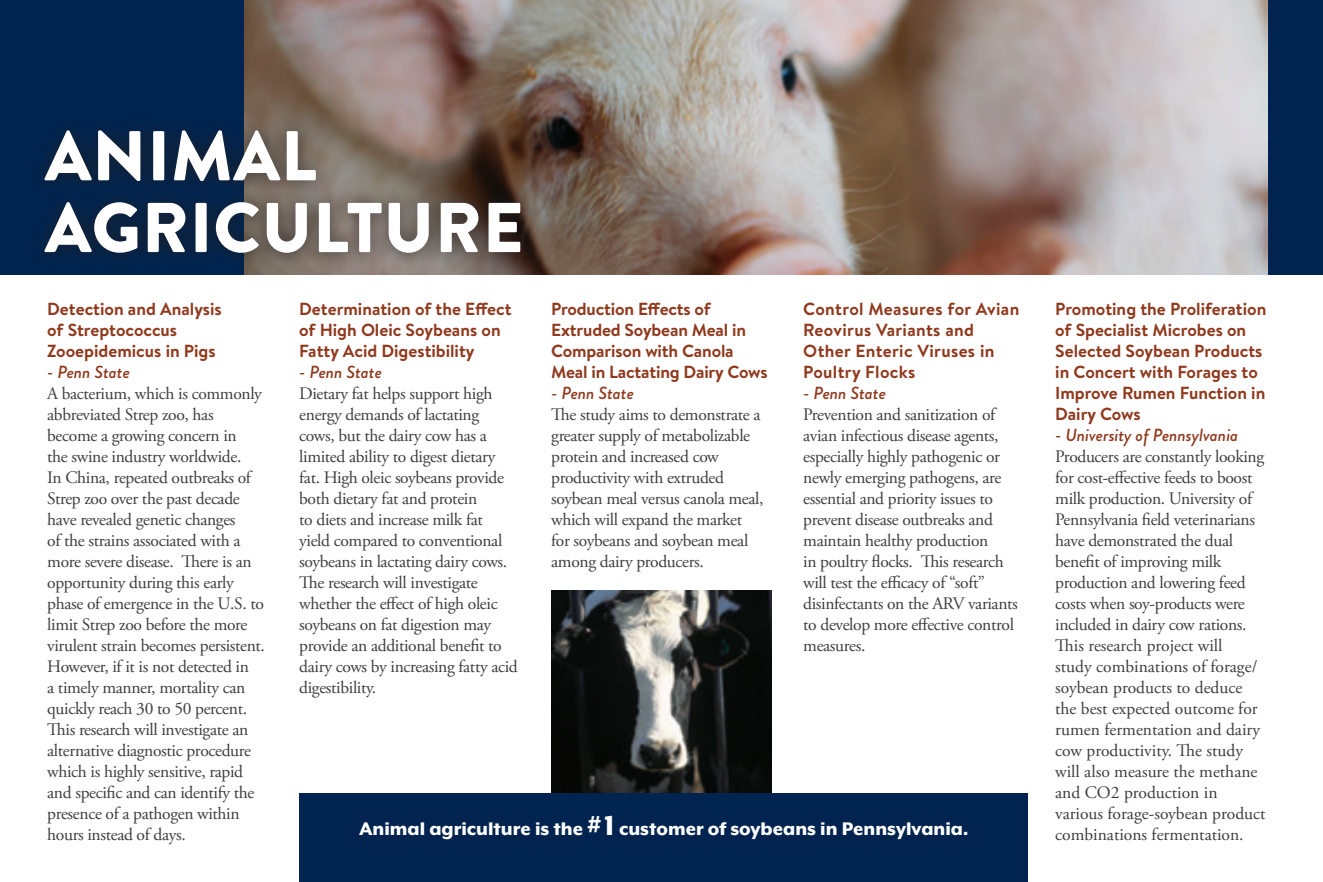
<style>
.page{position:relative;width:1323px;height:882px;background:#fff}
.page>*{position:absolute;margin:0;border:0;box-sizing:border-box;transform-origin:0 0}
.t1{font:900 70.35px/71.8px "Brandon Grotesque";letter-spacing:.01em;color:#fff}
.t2{font:800 21px "Mr Eaves XL Mod OT";color:#fff}
.t3{font:17.5px/21px "Adobe Garamond Pro";letter-spacing:-.02em;color:#3e3e3f}
.t4{font:700 17.5px/21px "Brandon Text";color:#8f391d}
.t5{font:700 17.5px/21px "Brandon Text";letter-spacing:.02em;color:#8f391d}
.s1{font-family:"Brandon Grotesque";font-weight:500;font-style:italic;color:#8f391d}
.s2{font-size:31.5px}
</style>
<div class="page">
<div style="left:0;top:0;width:1323px;height:275px;background:#00244f"></div>
<img style="left:244px;top:0;width:1024px;height:275px">
<div style="left:29px;top:114px;width:508px;height:155px;background:#231f20;opacity:.75"></div>
<img style="left:551px;top:590px;width:221px;height:204px">
<div style="left:299px;top:794px;width:729px;height:88px;background:#00244f"></div>
<p class="t1" style="left:45px;top:121px;width:480px">ANIMAL<br>AGRICULTURE</p>
<p class="t4" style="left:47px;top:298px;width:176px">Detection and Analysis of Streptococcus<br>Zooepidemicus in Pigs</p>
<p class="t3" style="left:47px;top:363px;width:219px"><span class="s1">- Penn State<br></span>A bacterium, which is commonly abbreviated Strep zoo, has become a growing concern in<br>the swine industry worldwide.<br>In China, repeated outbreaks of<br>Strep zoo over the past decade have revealed genetic changes<br>of the strains associated with a more severe disease. There is an opportunity during this early phase of emergence in the U.S. to limit Strep zoo before the more virulent strain becomes persistent.<br>However, if it is not detected in<br>a timely manner, mortality can quickly reach 30 to 50 percent.<br>This research will investigate an alternative diagnostic procedure which is highly sensitive, rapid and specific and can identify the presence of a pathogen within hours instead of days.</p>
<p class="t4" style="left:299px;top:298px;width:214px">Determination of the Effect of High Oleic Soybeans on<br>Fatty Acid Digestibility</p>
<p class="t3" style="left:299px;top:363px;width:220px"><span class="s1">- Penn State<br></span>Dietary fat helps support high energy demands of lactating cows, but the dairy cow has a limited ability to digest dietary fat. High oleic soybeans provide both dietary fat and protein<br>to diets and increase milk fat yield compared to conventional soybeans in lactating dairy cows.<br>The research will investigate whether the effect of high oleic soybeans on fat digestion may provide an additional benefit to dairy cows by increasing fatty acid digestibility.</p>
<p class="t4" style="left:551px;top:298px;width:218px">Production Effects of<br>Extruded Soybean Meal in<br>Comparison with Canola<br>Meal in Lactating Dairy Cows</p>
<p class="t3" style="left:551px;top:384px;width:214px"><span class="s1">- Penn State<br></span>The study aims to demonstrate a greater supply of metabolizable protein and increased cow productivity with extruded soybean meal versus canola meal, which will expand the market for soybeans and soybean meal among dairy producers.</p>
<p class="t5" style="left:803px;top:298px;width:218px">Control Measures for Avian<br>Reovirus Variants and<br>Other Enteric Viruses in<br>Poultry Flocks</p>
<p class="t3" style="left:803px;top:384px;width:216px"><span class="s1">- Penn State<br></span>Prevention and sanitization of avian infectious disease agents, especially highly pathogenic or newly emerging pathogens, are essential and priority issues to prevent disease outbreaks and maintain healthy production<br>in poultry flocks. This research will test the efficacy of “soft” disinfectants on the ARV variants to develop more effective control measures.</p>
<p class="t2" style="left:359px;top:818px;width:611px">Animal agriculture is the <span class="s2"># 1</span> customer of soybeans in Pennsylvania.</p>
<p class="t4" style="left:1055px;top:298px;width:213px">Promoting the Proliferation of Specialist Microbes on<br>Selected Soybean Products in Concert with Forages to<br>Improve Rumen Function in<br>Dairy Cows</p>
<p class="t3" style="left:1055px;top:426px;width:212px"><span class="s1">- University of Pennsylvania<br></span>Producers are constantly looking for cost-effective feeds to boost milk production. University of<br>Pennsylvania field veterinarians have demonstrated the dual benefit of improving milk production and lowering feed costs when soy-products were included in dairy cow rations.<br>This research project will<br>study combinations of forage/ soybean products to deduce the best expected outcome for rumen fermentation and dairy cow productivity. The study will also measure the methane and CO2 production in various forage-soybean product combinations fermentation.</p>
</div>
